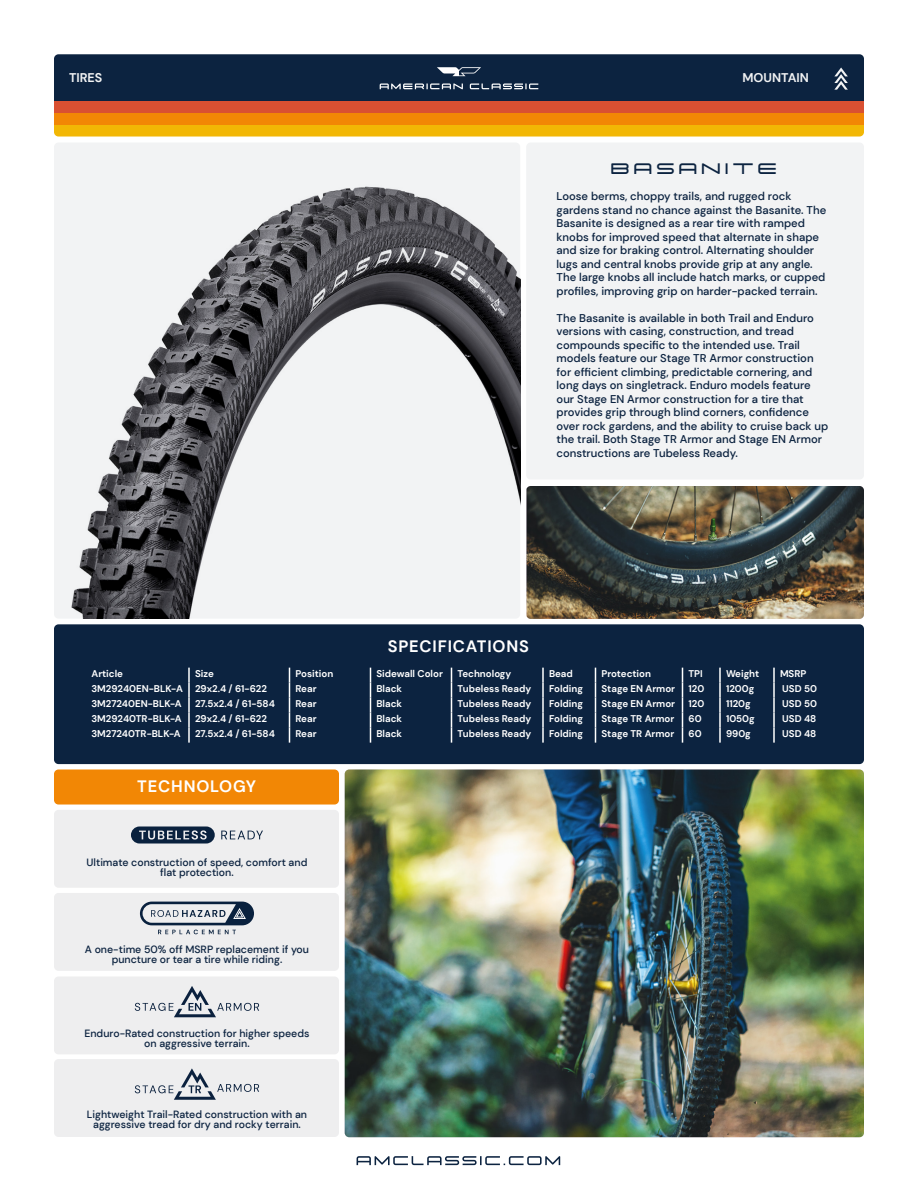
<style>
.page{position:relative;width:918px;height:1188px;background:#fff}
.page>*{position:absolute;margin:0;border:0;box-sizing:border-box;transform-origin:0 0}
.t1{font:19.5px "Suissnord";letter-spacing:.225em;color:#0c2340}
.t2{font:700 16.5px "DM Sans";letter-spacing:.05em;color:#fff}
.t3{font:700 12.6px "DM Sans";color:#f2f3f4}
.t4{font:500 11.25px/13.5px "DM Sans";color:#0c2340}
.t5{font:500 10.5px/10.5px "DM Sans";color:#0c2340;text-align:center}
.t6{font:700 9.75px "DM Sans";color:#fff}
</style>
<div class="page">
<div style="left:54px;top:624px;width:810px;height:140px;background:#0c2340;border-radius:4px"></div>
<div style="left:526px;top:143px;width:338px;height:337px;background:#f2f3f4;border-radius:4px"></div>
<div style="left:54px;top:119px;width:810px;height:18px;background:#f2b705;border-radius:4px"></div>
<div style="left:54px;top:102px;width:810px;height:11px;background:#d95032"></div>
<div style="left:54px;top:113px;width:810px;height:12px;background:#f28705"></div>
<img style="left:526px;top:486px;width:338px;height:133px">
<svg style="left:357px;top:1156px;width:203px;height:9px"></svg>
<svg style="left:54px;top:54px;width:810px;height:48px;background:#152944"></svg>
<svg style="left:188px;top:668px;width:2px;height:75px"></svg>
<svg style="left:289px;top:668px;width:1px;height:75px"></svg>
<svg style="left:370px;top:668px;width:1px;height:75px"></svg>
<svg style="left:451px;top:668px;width:1px;height:75px"></svg>
<svg style="left:542px;top:668px;width:2px;height:75px"></svg>
<svg style="left:595px;top:668px;width:1px;height:75px"></svg>
<svg style="left:682px;top:668px;width:1px;height:75px"></svg>
<svg style="left:719px;top:668px;width:2px;height:75px"></svg>
<svg style="left:773px;top:668px;width:2px;height:75px"></svg>
<div style="left:54px;top:143px;width:466px;height:476px;background:#f2f3f4;border-radius:4px"></div>
<img style="left:71px;top:186px;width:449px;height:432px">
<div style="left:54px;top:810px;width:285px;height:78px;background:#eeeeef;border-radius:4px"></div>
<svg style="left:221px;top:831px;width:42px;height:8px"></svg>
<svg style="left:131px;top:826px;width:84px;height:18px;background:#42546a"></svg>
<div style="left:54px;top:770px;width:285px;height:35px;background:#f28705;border-radius:4px"></div>
<div style="left:54px;top:893px;width:285px;height:78px;background:#eeeeef;border-radius:4px"></div>
<div style="left:54px;top:976px;width:285px;height:78px;background:#eeeeef;border-radius:4px"></div>
<svg style="left:140px;top:902px;width:114px;height:32px"></svg>
<svg style="left:135px;top:986px;width:124px;height:31px"></svg>
<img style="left:345px;top:770px;width:519px;height:367px">
<div style="left:54px;top:1059px;width:285px;height:78px;background:#eeeeef;border-radius:4px"></div>
<svg style="left:135px;top:1068px;width:124px;height:32px"></svg>
<p class="t3" style="left:69px;top:70px;width:35px">TIRES</p>
<p class="t3" style="left:742px;top:70px;width:68px">MOUNTAIN</p>
<p class="t1" style="left:612px;top:156px;width:167px">BASANITE</p>
<p class="t4" style="left:557px;top:189px;width:271px">Loose berms, choppy trails, and rugged rock gardens stand no chance against the Basanite. The Basanite is designed as a rear tire with ramped knobs for improved speed that alternate in shape and size for braking control. Alternating shoulder lugs and central knobs provide grip at any angle.<br>The large knobs all include hatch marks, or cupped profiles, improving grip on harder-packed terrain.</p>
<p class="t4" style="left:557px;top:311px;width:273px">The Basanite is available in both Trail and Enduro versions with casing, construction, and tread compounds specific to the intended use. Trail models feature our Stage TR Armor construction for efficient climbing, predictable cornering, and long days on singletrack. Enduro models feature our Stage EN Armor construction for a tire that provides grip through blind corners, confidence over rock gardens, and the ability to cruise back up the trail. Both Stage TR Armor and Stage EN Armor constructions are Tubeless Ready.</p>
<p class="t2" style="left:388px;top:636px;width:143px">SPECIFICATIONS</p>
<p class="t6" style="left:92px;top:668px;width:33px">Article</p>
<p class="t6" style="left:195px;top:668px;width:20px">Size</p>
<p class="t6" style="left:296px;top:668px;width:39px">Position</p>
<p class="t6" style="left:376px;top:668px;width:68px">Sidewall Color</p>
<p class="t6" style="left:458px;top:668px;width:55px">Technology</p>
<p class="t6" style="left:549px;top:668px;width:25px">Bead</p>
<p class="t6" style="left:602px;top:668px;width:51px">Protection</p>
<p class="t6" style="left:688px;top:668px;width:16px">TPI</p>
<p class="t6" style="left:726px;top:668px;width:35px">Weight</p>
<p class="t6" style="left:780px;top:668px;width:28px">MSRP</p>
<p class="t6" style="left:92px;top:683px;width:93px">3M29240EN-BLK-A</p>
<p class="t6" style="left:195px;top:683px;width:73px">29x2.4 / 61-622</p>
<p class="t6" style="left:296px;top:683px;width:23px">Rear</p>
<p class="t6" style="left:376px;top:683px;width:27px">Black</p>
<p class="t6" style="left:458px;top:683px;width:75px">Tubeless Ready</p>
<p class="t6" style="left:549px;top:683px;width:35px">Folding</p>
<p class="t6" style="left:602px;top:683px;width:75px">Stage EN Armor</p>
<p class="t6" style="left:688px;top:683px;width:17px">120</p>
<p class="t6" style="left:726px;top:683px;width:30px">1200g</p>
<p class="t6" style="left:782px;top:683px;width:36px">USD 50</p>
<p class="t6" style="left:92px;top:698px;width:92px">3M27240EN-BLK-A</p>
<p class="t6" style="left:195px;top:698px;width:81px">27.5x2.4 / 61-584</p>
<p class="t6" style="left:296px;top:698px;width:23px">Rear</p>
<p class="t6" style="left:376px;top:698px;width:27px">Black</p>
<p class="t6" style="left:458px;top:698px;width:75px">Tubeless Ready</p>
<p class="t6" style="left:549px;top:698px;width:35px">Folding</p>
<p class="t6" style="left:602px;top:698px;width:75px">Stage EN Armor</p>
<p class="t6" style="left:688px;top:698px;width:17px">120</p>
<p class="t6" style="left:726px;top:698px;width:26px">1120g</p>
<p class="t6" style="left:782px;top:698px;width:36px">USD 50</p>
<p class="t6" style="left:92px;top:713px;width:92px">3M29240TR-BLK-A</p>
<p class="t6" style="left:195px;top:713px;width:73px">29x2.4 / 61-622</p>
<p class="t6" style="left:296px;top:713px;width:23px">Rear</p>
<p class="t6" style="left:376px;top:713px;width:27px">Black</p>
<p class="t6" style="left:458px;top:713px;width:75px">Tubeless Ready</p>
<p class="t6" style="left:549px;top:713px;width:35px">Folding</p>
<p class="t6" style="left:602px;top:713px;width:74px">Stage TR Armor</p>
<p class="t6" style="left:688px;top:713px;width:15px">60</p>
<p class="t6" style="left:726px;top:713px;width:30px">1050g</p>
<p class="t6" style="left:782px;top:713px;width:36px">USD 48</p>
<p class="t6" style="left:92px;top:728px;width:91px">3M27240TR-BLK-A</p>
<p class="t6" style="left:195px;top:728px;width:81px">27.5x2.4 / 61-584</p>
<p class="t6" style="left:296px;top:728px;width:23px">Rear</p>
<p class="t6" style="left:376px;top:728px;width:27px">Black</p>
<p class="t6" style="left:458px;top:728px;width:75px">Tubeless Ready</p>
<p class="t6" style="left:549px;top:728px;width:35px">Folding</p>
<p class="t6" style="left:602px;top:728px;width:74px">Stage TR Armor</p>
<p class="t6" style="left:688px;top:728px;width:15px">60</p>
<p class="t6" style="left:726px;top:728px;width:26px">990g</p>
<p class="t6" style="left:782px;top:728px;width:36px">USD 48</p>
<p class="t2" style="left:137px;top:776px;width:120px">TECHNOLOGY</p>
<p class="t5" style="left:87px;top:857px;width:222px">Ultimate construction of speed, comfort and flat protection.</p>
<p class="t5" style="left:85px;top:944px;width:226px">A one-time 50% off MSRP replacement if you puncture or tear a tire while riding.</p>
<p class="t5" style="left:84px;top:1028px;width:227px">Enduro-Rated construction for higher speeds on aggressive terrain.</p>
<p class="t5" style="left:87px;top:1109px;width:222px">Lightweight Trail-Rated construction with an aggressive tread for dry and rocky terrain.</p>
</div>
